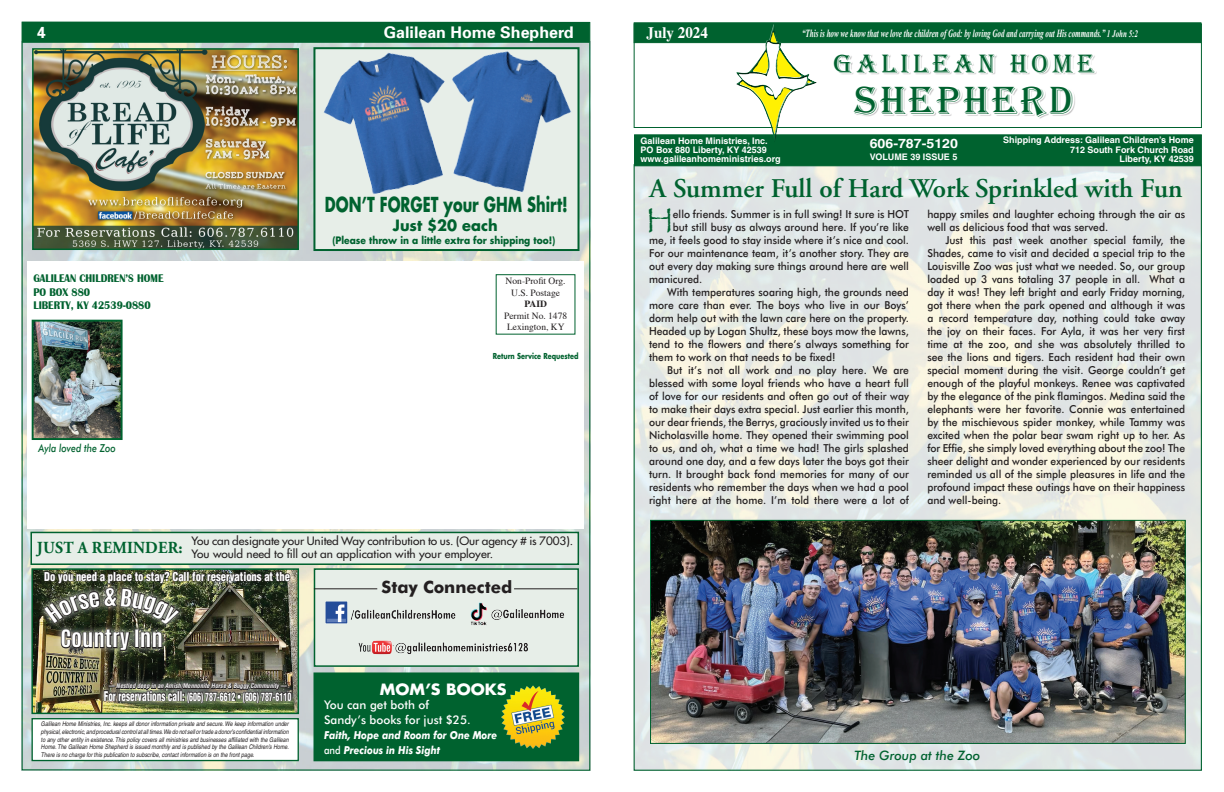
<style>
.page{position:relative;width:1224px;height:792px;background:#fff}
.page>*{position:absolute;margin:0;border:0;box-sizing:border-box;transform-origin:0 0}
.t1{font:40.7px "Algerian D";letter-spacing:.07em;color:#00622f}
.t2{font:36.3px "Papyrus";color:#00622f;scale:.94 1}
.t3{font:27.5px "Algerian D";letter-spacing:.15em;color:#00622f}
.t4{font:600 27px "Adobe Garamond";color:#00622f}
.t5{font:700 20.1px "Futura";color:#00622f;scale:.72 1}
.t6{font:700 20px "Antonio";color:#fff;scale:1.15 1}
.t7{font:700 17px "Futura BT";color:#231f20}
.t8{font:700 16.9px "Adobe Garamond Pro";letter-spacing:.015em;color:#00622f;scale:.94 1}
.t9{font:700 16px "Univers";color:#fff}
.t10{font:700 16px "Times";color:#fff;scale:.94 1}
.t11{font:700 15.2px "Futura";color:#00622f;scale:.96 1}
.t12{font:700 15.2px "Futura";color:#fff;scale:1.04 1}
.PictureCaptions{font:italic 500 13px "Futura BT";color:#00622f}
.t13{font:700 13px "Helvetica";color:#fff;scale:1.09 1}
.t14{font:500 12px "Futura BT";color:#fff}
.t15{font:900 condensed 11.9px "Helvetica";color:#fff;scale:.89 1}
.t16{font:700 11.4px "Britannic";color:#00622f;scale:.9 1}
.t17{font:11.2px/13.5px "Futura";letter-spacing:-.005em;color:#231f20;scale:1.05 1}
.t18{font:900 condensed 11.2px "Helvetica";color:#fff;scale:.71 1}
.t19{font:500 11px/13px "Futura BT";color:#231f20;text-align:justify;scale:.94 1}
.t20{font:italic 700 11px "Futura BT";color:#fff;scale:.87 1}
.PictureCaptions-2{font:italic 500 11px "Futura BT";color:#00622f;scale:.84 1}
.t21{font:italic 700 10.9px "Times New Roman";color:#fff;scale:.65 1}
.t22{font:700 10px "Futura";color:#00622f;scale:.9 1}
.t23{font:9.5px "Times";color:#231f20}
.t24{font:700 9.5px "Times";color:#231f20}
.t25{font:700 9px/9.5px "Helvetica";color:#fff;text-align:right}
.t26{font:700 8px "Futura";color:#00622f;scale:.81 1}
.t27{font:italic 6.4px/7.7px "Helvetica";color:#231f20;text-align:justify;scale:.83 1}
.t28{font:italic 700 condensed 6.2px "Helvetica";color:#fff}
.s1{font-size:13px}
.s2{font-weight:500;font-style:normal}
.s3{font-size:9.9px}
</style>
<div class="page">
<img style="left:652px;top:522px;width:532px;height:220px">
<div style="left:650px;top:520px;width:536px;height:224px;border:1px solid #00622f"></div>
<img style="left:21px;top:21px;width:570px;height:750px">
<div style="left:634px;top:134px;width:568px;height:32px;background:#00622f;border:1px solid #00622f"></div>
<div style="left:634px;top:22px;width:568px;height:21px;background:#00622f;border:1px solid #00622f"></div>
<div style="left:634px;top:23px;width:568px;height:105px;border:1px solid #00622f"></div>
<div style="left:735px;top:23px;width:82px;height:121px;background:#231f20;opacity:.75"></div>
<div style="left:27px;top:261px;width:557px;height:267px;background:#fff"></div>
<div style="left:496px;top:274px;width:79px;height:61px;background:#fff;border:1px solid #00622f"></div>
<img style="left:35px;top:323px;width:85px;height:114px">
<div style="left:32px;top:320px;width:91px;height:120px;border:2px solid #00622f"></div>
<img style="left:43px;top:570px;width:248px;height:82px">
<p class="t9" style="left:37px;top:22px;width:10px">4</p>
<p class="t9" style="left:384px;top:22px;width:191px">Galilean Home Shepherd</p>
<p class="t16" style="left:33px;top:272px;width:146px">GALILEAN CHILDREN’S HOME</p>
<p class="t16" style="left:33px;top:286px;width:65px">PO BOX 880</p>
<p class="t16" style="left:33px;top:299px;width:132px">LIBERTY, KY 42539-0880</p>
<p class="PictureCaptions-2" style="left:38px;top:441px;width:93px">Ayla loved the Zoo</p>
<p class="t5" style="left:325px;top:190px;width:339px">DON’T FORGET your GHM Shirt!</p>
<p class="t11" style="left:393px;top:215px;width:111px">Just $20 each</p>
<p class="t22" style="left:332px;top:233px;width:249px">(Please throw in a little extra for shipping too!)</p>
<p class="t23" style="left:506px;top:275px;width:62px">Non-Profit Org.</p>
<p class="t23" style="left:511px;top:287px;width:50px">U.S. Postage</p>
<p class="t24" style="left:524px;top:298px;width:24px">PAID</p>
<p class="t23" style="left:504px;top:309px;width:65px">Permit No. 1478</p>
<p class="t23" style="left:507px;top:321px;width:59px">Lexington, KY</p>
<p class="t26" style="left:493px;top:350px;width:107px">Return Service Requested</p>
<p class="t8" style="left:37px;top:538px;width:157px">JUST A REMINDER:</p>
<p class="t17" style="left:192px;top:534px;width:365px">You can designate your United Way contribution to us. (Our agency # is 7003).<br>You would need to fill out an application with your employer.</p>
<p class="t15" style="left:44px;top:569px;width:278px">Do you need a place to stay? Call for reservations at the</p>
<p class="t7" style="left:382px;top:577px;width:132px">Stay Connected</p>
<p class="t6" style="left:60px;top:624px;width:91px">Country Inn</p>
<p class="t28" style="left:108px;top:682px;width:180px">— Nestled deep in an Amish/Mennonite Horse &amp; Buggy Community —</p>
<p class="t18" style="left:104px;top:689px;width:266px"><span class="s1">For reservations call:</span> (606) 787-6612 • (606) 787-6110</p>
<p class="t27" style="left:41px;top:720px;width:300px">Galilean Home Ministries, Inc. keeps all donor information private and secure. We keep information under physical, electronic, and procedural control at all times. We do not sell or trade a donor’s confidential information to any other entity in existence. This policy covers all ministries and businesses affiliated with the Galilean Home. The Galilean Home Shepherd is issued monthly and is published by the Galilean Children’s Home.<br>There is no charge for this publication to subscribe, contact information is on the front page.</p>
<p class="t12" style="left:380px;top:678px;width:123px">MOM’S BOOKS</p>
<p class="t14" style="left:324px;top:697px;width:107px">You can get both of</p>
<p class="t14" style="left:324px;top:712px;width:148px">Sandy’s books for just $25.</p>
<p class="t20" style="left:324px;top:728px;width:200px">Faith, Hope and Room for One More</p>
<p class="t20" style="left:324px;top:743px;width:135px"><span class="s2">and</span> Precious in His Sight</p>
<p class="t10" style="left:647px;top:22px;width:67px">July 2024</p>
<p class="t21" style="left:802px;top:26px;width:518px">“This is how we know that we love the children of God: by loving God and carrying out His commands.” <span class="s3">1 John 5:2</span></p>
<p class="t3" style="left:834px;top:48px;width:262px">GALILEAN HOME</p>
<p class="t1" style="left:855px;top:78px;width:220px">SHEPHERD</p>
<p class="t25" style="left:1003px;top:135px;width:192px">Shipping Address: Galilean Children’s Home</p>
<p class="t25" style="left:1070px;top:144px;width:125px">712 South Fork Church Road<br>Liberty, KY 42539</p>
<p class="t25" style="left:640px;top:136px;width:129px">Galilean Home Ministries, Inc.</p>
<p class="t25" style="left:640px;top:145px;width:128px">PO Box 880 Liberty, KY 42539</p>
<p class="t25" style="left:640px;top:154px;width:142px">www.galileanhomeministries.org</p>
<p class="t13" style="left:870px;top:135px;width:82px">606-787-5120</p>
<p class="t25" style="left:870px;top:152px;width:89px">VOLUME 39 ISSUE 5</p>
<p class="t25" style="left:870px;top:151px;width:94px">VOLUME 31 ISSUE 11</p>
<p class="t4" style="left:649px;top:174px;width:535px">A Summer Full of Hard Work Sprinkled with Fun</p>
<p class="t2" style="left:647px;top:199px;width:29px">H</p>
<p class="t19" style="left:673px;top:208px;width:253px">ello friends. Summer is in full swing! It sure is HOT</p>
<p class="t19" style="left:673px;top:221px;width:253px">but still busy as always around here. If you’re like</p>
<p class="t19" style="left:649px;top:234px;width:278px">me, it feels good to stay inside where it’s nice and cool.</p>
<p class="t19" style="left:649px;top:247px;width:278px">For our maintenance team, it’s another story. They are</p>
<p class="t19" style="left:649px;top:260px;width:278px">out every day making sure things around here are well</p>
<p class="t19" style="left:649px;top:273px;width:58px">manicured.</p>
<p class="t19" style="left:649px;top:286px;width:278px;text-indent:18px">With temperatures soaring high, the grounds need more care than ever. The boys who live in our Boys’ dorm help out with the lawn care here on the property.<br>Headed up by Logan Shultz, these boys mow the lawns, tend to the flowers and there’s always something for them to work on that needs to be fixed!</p>
<p class="t19" style="left:649px;top:364px;width:278px;text-indent:18px">But it’s not all work and no play here. We are blessed with some loyal friends who have a heart full of love for our residents and often go out of their way to make their days extra special. Just earlier this month, our dear friends, the Berrys, graciously invited us to their Nicholasville home. They opened their swimming pool to us, and oh, what a time we had! The girls splashed around one day, and a few days later the boys got their turn. It brought back fond memories for many of our residents who remember the days when we had a pool right here at the home. I’m told there were a lot of</p>
<p class="t19" style="left:927px;top:208px;width:276px">happy smiles and laughter echoing through the air as well as delicious food that was served.</p>
<p class="t19" style="left:927px;top:234px;width:276px;text-indent:18px">Just this past week another special family, the Shades, came to visit and decided a special trip to the Louisville Zoo was just what we needed. So, our group loaded up 3 vans totaling 37 people in all. What a day it was! They left bright and early Friday morning, got there when the park opened and although it was a record temperature day, nothing could take away the joy on their faces. For Ayla, it was her very first time at the zoo, and she was absolutely thrilled to see the lions and tigers. Each resident had their own special moment during the visit. George couldn’t get enough of the playful monkeys. Renee was captivated by the elegance of the pink flamingos. Medina said the elephants were her favorite. Connie was entertained by the mischievous spider monkey, while Tammy was excited when the polar bear swam right up to her. As for Effie, she simply loved everything about the zoo! The sheer delight and wonder experienced by our residents reminded us all of the simple pleasures in life and the profound impact these outings have on their happiness and well-being.</p>
<p class="PictureCaptions" style="left:854px;top:747px;width:127px">The Group at the Zoo</p>
</div>
